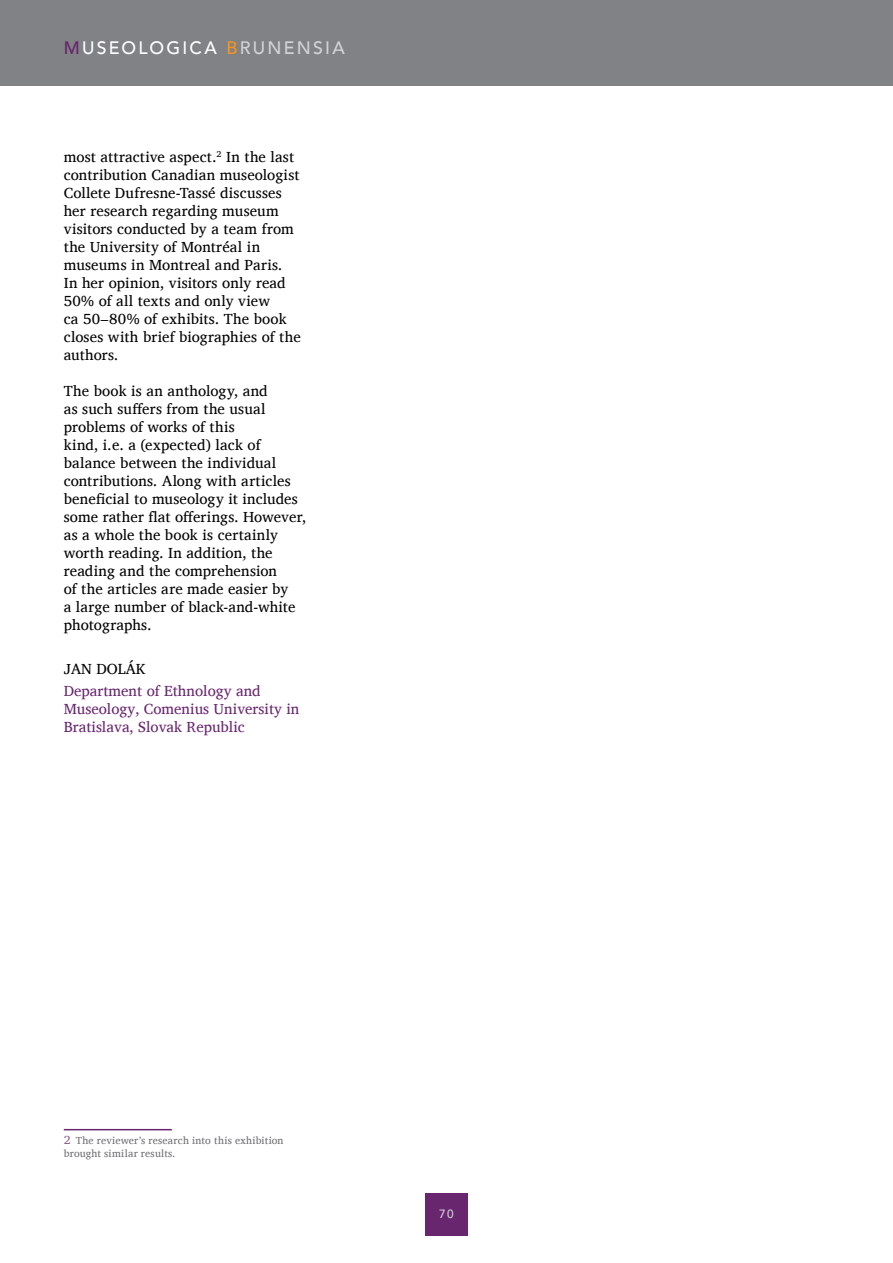
<style>
.page{position:relative;width:893px;height:1263px;background:#fff}
.page>*{position:absolute;margin:0;border:0;box-sizing:border-box;transform-origin:0 0}
.t1{font:500 18px "Avenir";letter-spacing:.125em;color:#fff}
.t2{font:15px/18px "Charis SIL";letter-spacing:.01em;color:#000}
.t3{font:15px/18px "Charis SIL";color:#68266f}
.t4{font:500 12px "Avenir";color:#d1d3d4}
.t5{font:10.5px/12.6px "Charis SIL";letter-spacing:.02em;color:#6d6e71}
.s1{color:#68266f}
.s2{color:#f7941e}
.s3{color:#d1d3d4}
.s4{font-size:12px;color:#895d8d}
</style>
<div class="page">
<div style="left:0;top:0;width:893px;height:85px;background:#808285"></div>
<div style="left:425px;top:1193px;width:43px;height:42px;background:#68266f"></div>
<hr style="left:64px;top:1129px;width:108px;height:1px;background:#68266f">
<p class="t1" style="left:64px;top:32px;width:282px"><span class="s1">M</span>USEOLOGICA <span class="s2">B</span><span class="s3">RUNENSIA</span></p>
<p class="t2" style="left:64px;top:148px;width:238px">most attractive aspect.<sup>2</sup> In the last contribution Canadian museologist<br>Collete Dufresne-Tassé discusses her research regarding museum visitors conducted by a team from the University of Montréal in museums in Montreal and Paris.<br>In her opinion, visitors only read<br>50 % of all texts and only view<br>ca 50–80 % of exhibits. The book closes with brief biographies of the authors.</p>
<p class="t2" style="left:64px;top:382px;width:244px">The book is an anthology, and<br>as such suffers from the usual problems of works of this<br>kind, i. e. a (expected) lack of balance between the individual contributions. Along with articles beneficial to museology it includes some rather flat offerings. However, as a whole the book is certainly worth reading. In addition, the reading and the comprehension<br>of the articles are made easier by<br>a large number of black-and-white photographs.</p>
<p class="t2" style="left:64px;top:660px;width:83px">JAN DOLÁK</p>
<p class="t3" style="left:64px;top:682px;width:237px">Department of Ethnology and<br>Museology, Comenius University in<br>Bratislava, Slovak Republic</p>
<p class="t5" style="left:64px;top:1134px;width:221px"><span class="s4">2</span> The reviewer’s research into this exhibition brought similar results.</p>
<p class="t4" style="left:439px;top:1203px;width:16px">70</p>
</div>
